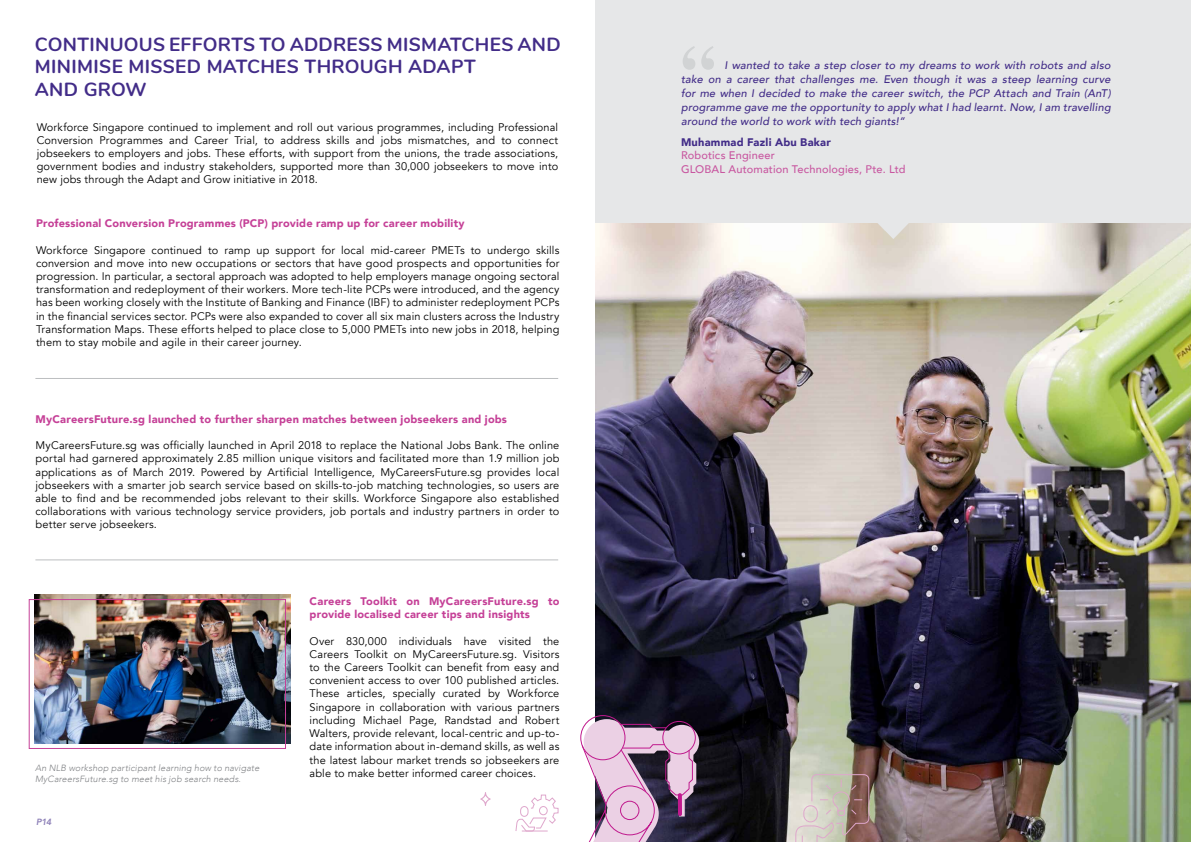
<style>
.page{position:relative;width:1191px;height:842px;background:#fff}
.page>*{position:absolute;margin:0;border:0;box-sizing:border-box;transform-origin:0 0}
.t1{font:700 19px/22.8px "Nunito";letter-spacing:.015em;color:#422c88}
.t2{font:11px/13.2px "Avenir";letter-spacing:.01em;color:#000;text-align:justify}
.t3{font:italic 500 11px/14px "Avenir";letter-spacing:.015em;color:#422c88;text-align:justify}
.t4{font:900 11px/13.2px "Avenir";letter-spacing:.02em;color:#c54097}
.t5{font:500 11px/13.2px "Avenir";letter-spacing:.015em;color:#c857a0}
.t6{font:900 11px "Avenir";letter-spacing:.025em;color:#422c88}
.t7{font:italic 300 9px/10.8px "Avenir";letter-spacing:.015em;color:#808285}
.t8{font:italic 800 9px "Avenir";color:#8c7fb7}
</style>
<div class="page">
<hr style="left:35px;top:560px;width:523px;height:1px;background:#bcbec0">
<hr style="left:35px;top:378px;width:523px;height:1px;background:#bcbec0">
<svg style="left:515px;top:794px;width:44px;height:38px"></svg>
<svg style="left:480px;top:792px;width:11px;height:14px"></svg>
<img style="left:35px;top:594px;width:256px;height:149px">
<div style="left:29px;top:599px;width:257px;height:150px;border:1px solid #c64097"></div>
<div style="left:595px;top:0;width:596px;height:332px;background:#e6e7e8"></div>
<img style="left:596px;top:224px;width:595px;height:618px">
<svg style="left:683px;top:46px;width:31px;height:24px"></svg>
<svg style="left:877px;top:223px;width:32px;height:16px"></svg>
<svg style="left:581px;top:719px;width:118px;height:123px;background:#ad94ac"></svg>
<hr style="left:678px;top:795px;width:4px;height:19px;background:#c0198d">
<svg style="left:795px;top:774px;width:75px;height:68px;background:#bcafa4"></svg>
<h1 class="t1" style="left:35px;top:32px;width:527px">CONTINUOUS EFFORTS TO ADDRESS MISMATCHES AND<br>MINIMISE MISSED MATCHES THROUGH ADAPT<br>AND GROW</h1>
<p class="t2" style="left:37px;top:120px;width:523px">Workforce Singapore continued to implement and roll out various programmes, including Professional Conversion Programmes and Career Trial, to address skills and jobs mismatches, and to connect jobseekers to employers and jobs. These efforts, with support from the unions, the trade associations, government bodies and industry stakeholders, supported more than 30,000 jobseekers to move into new jobs through the Adapt and Grow initiative in 2018.</p>
<p class="t4" style="left:36px;top:217px;width:430px">Professional Conversion Programmes (PCP) provide ramp up for career mobility</p>
<p class="t2" style="left:36px;top:243px;width:525px">Workforce Singapore continued to ramp up support for local mid-career PMETs to undergo skills conversion and move into new occupations or sectors that have good prospects and opportunities for progression. In particular, a sectoral approach was adopted to help employers manage ongoing sectoral transformation and redeployment of their workers. More tech-lite PCPs were introduced, and the agency has been working closely with the Institute of Banking and Finance (IBF) to administer redeployment PCPs in the financial services sector. PCPs were also expanded to cover all six main clusters across the Industry Transformation Maps. These efforts helped to place close to 5,000 PMETs into new jobs in 2018, helping them to stay mobile and agile in their career journey.</p>
<p class="t4" style="left:36px;top:412px;width:473px">MyCareersFuture.sg launched to further sharpen matches between jobseekers and jobs</p>
<p class="t2" style="left:36px;top:439px;width:525px">MyCareersFuture.sg was officially launched in April 2018 to replace the National Jobs Bank. The online portal had garnered approximately 2.85 million unique visitors and facilitated more than 1.9 million job applications as of March 2019. Powered by Artificial Intelligence, MyCareersFuture.sg provides local jobseekers with a smarter job search service based on skills-to-job matching technologies, so users are able to find and be recommended jobs relevant to their skills. Workforce Singapore also established collaborations with various technology service providers, job portals and industry partners in order to better serve jobseekers.</p>
<p class="t7" style="left:35px;top:763px;width:226px">An NLB workshop participant learning how to navigate<br>MyCareersFuture.sg to meet his job search needs.</p>
<p class="t8" style="left:36px;top:816px;width:17px">P14</p>
<p class="t4" style="left:309px;top:594px;width:251px">Careers Toolkit on MyCareersFuture.sg to provide localised career tips and insights</p>
<p class="t2" style="left:309px;top:634px;width:251px">Over 830,000 individuals have visited the Careers Toolkit on MyCareersFuture.sg. Visitors to the Careers Toolkit can benefit from easy and convenient access to over 100 published articles.<br>These articles, specially curated by Workforce Singapore in collaboration with various partners including Michael Page, Randstad and Robert Walters, provide relevant, local-centric and up-to&shy;date information about in-demand skills, as well as the latest labour market trends so jobseekers are able to make better informed career choices.</p>
<p class="t3" style="left:681px;top:58px;width:431px;text-indent:44px">I wanted to take a step closer to my dreams to work with robots and also take on a career that challenges me. Even though it was a steep learning curve for me when I decided to make the career switch, the PCP Attach and Train (AnT) programme gave me the opportunity to apply what I had learnt. Now, I am travelling around the world to work with tech giants!”</p>
<p class="t6" style="left:681px;top:133px;width:151px">Muhammad Fazli Abu Bakar</p>
<p class="t5" style="left:681px;top:148px;width:226px">Robotics Engineer<br>GLOBAL Automation Technologies, Pte. Ltd</p>
</div>
